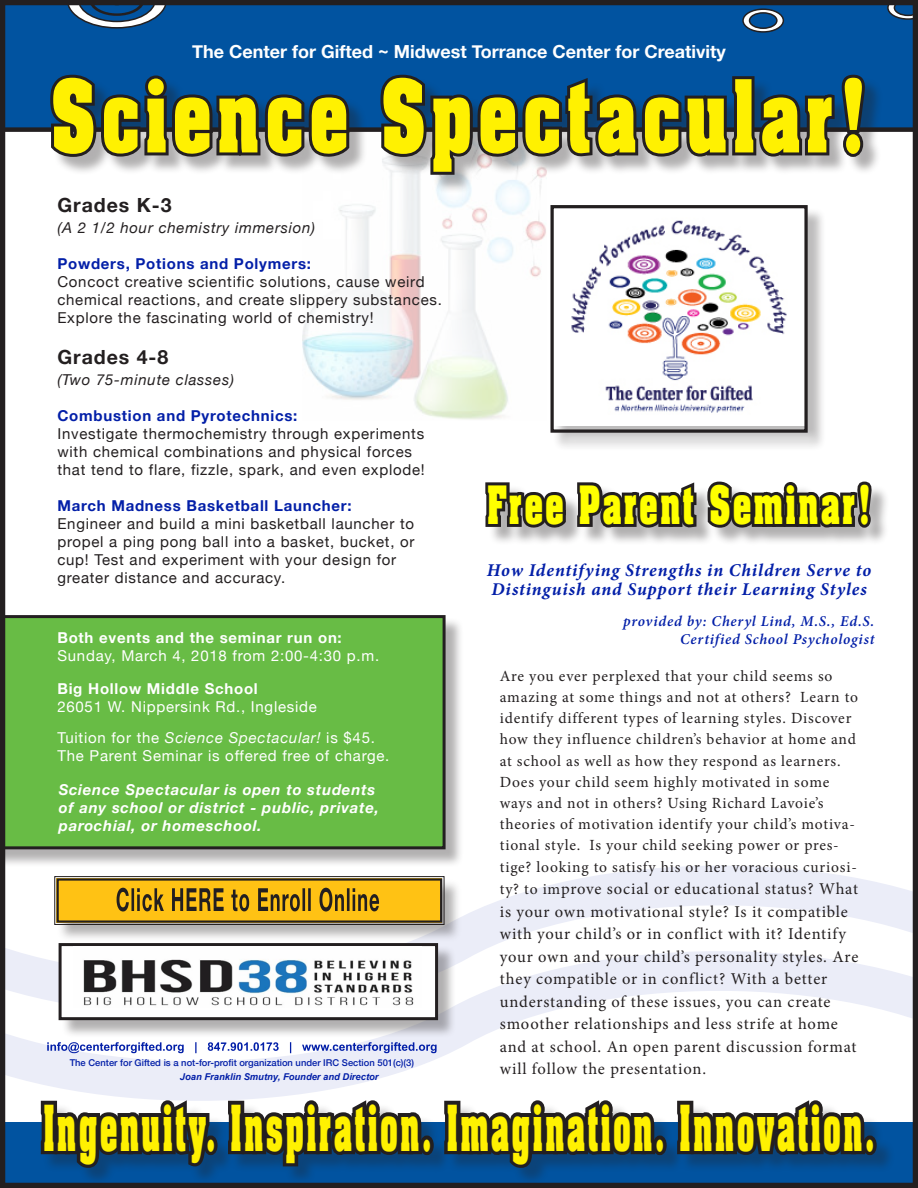
<style>
.page{position:relative;width:918px;height:1188px;background:#fff}
.page>*{position:absolute;margin:0;border:0;box-sizing:border-box;transform-origin:0 0}
.t1{font:700 85.5px "Aachen";letter-spacing:.1em;color:#fff101;scale:.72 1}
.t2{font:700 54px "Aachen";letter-spacing:.1em;color:#fff101;scale:.52 1}
.t3{font:700 45px "Aachen";letter-spacing:.09em;color:#ff0;scale:.65 1}
.t4{font:700 19.5px "Helvetica Neue";letter-spacing:.05em;color:#231f20}
.t5{font:italic 700 18px "Minion Pro";letter-spacing:.045em;color:#031fa8}
.t6{font:700 18px "Helvetica Neue";color:#fff}
.t7{font:16.5px/22.5px "Minion Pro";letter-spacing:.045em;color:#231f20}
.t8{font:15.6px/21.1px "Minion Pro";letter-spacing:.05em;color:#231f20}
.t9{font:15px/18px "Helvetica Neue";letter-spacing:.05em;color:#231f20}
.t10{font:15px/18px "Helvetica Neue";letter-spacing:.05em;color:#fff}
.t11{font:italic 700 15px/18px "Helvetica Neue";letter-spacing:.05em;color:#fff}
.t12{font:700 15px "Helvetica Neue";letter-spacing:.05em;color:#031fa8}
.t13{font:italic 600 15px/18px "Minion Pro";letter-spacing:.045em;color:#031fa8;text-align:right}
.t14{font:italic 15px "Helvetica Neue";letter-spacing:.05em;color:#231f20}
.t15{font:700 15px "Helvetica Neue";letter-spacing:.05em;color:#fff}
.t16{font:500 9.45px "Helvetica Neue";color:#031fa8}
.t17{font:italic 700 9.45px "Arial";color:#031fa8}
.s1{font-style:italic}
.s2{font-size:15.6px}
</style>
<div class="page">
<img style="left:302px;top:193px;width:244px;height:227px">
<svg style="left:7px;top:1068px;width:904px;height:55px"></svg>
<svg style="left:7px;top:867px;width:904px;height:201px"></svg>
<div style="left:7px;top:7px;width:904px;height:125px;background:#0153a0"></div>
<svg style="left:886px;top:7px;width:25px;height:14px"></svg>
<svg style="left:742px;top:8px;width:43px;height:25px"></svg>
<svg style="left:66px;top:7px;width:102px;height:22px"></svg>
<div style="left:0;top:1123px;width:918px;height:65px;background:#0153a0"></div>
<div style="left:0;top:617px;width:464px;height:251px;background:#231f20;opacity:.35"></div>
<div style="left:7px;top:615px;width:439px;height:234px;background:#68bc45"></div>
<div style="left:43px;top:1103px;width:852px;height:83px;background:#231f20;opacity:.3"></div>
<svg style="left:37px;top:1097px;width:176px;height:84px"></svg>
<div style="left:204px;top:1136px;width:14px;height:19px;border:7px solid #231f20;border-radius:50%"></div>
<svg style="left:224px;top:1097px;width:202px;height:73px"></svg>
<div style="left:420px;top:1136px;width:14px;height:19px;border:7px solid #231f20;border-radius:50%"></div>
<svg style="left:441px;top:1097px;width:218px;height:74px"></svg>
<div style="left:653px;top:1136px;width:14px;height:19px;border:7px solid #231f20;border-radius:50%"></div>
<svg style="left:674px;top:1097px;width:195px;height:84px"></svg>
<div style="left:863px;top:1136px;width:14px;height:19px;border:7px solid #231f20;border-radius:50%"></div>
<div style="left:488px;top:485px;width:401px;height:61px;background:#231f20;opacity:.35"></div>
<svg style="left:485px;top:481px;width:389px;height:52px"></svg>
<div style="left:53px;top:77px;width:830px;height:116px;background:#231f20;opacity:.35"></div>
<svg style="left:46px;top:72px;width:306px;height:89px;background:#345270"></svg>
<svg style="left:376px;top:72px;width:490px;height:106px;background:#506881"></svg>
<svg style="left:47px;top:1042px;width:390px;height:11px"></svg>
<div style="left:553px;top:207px;width:273px;height:244px;background:#231f20;opacity:.3"></div>
<img style="left:554px;top:209px;width:250px;height:217px">
<div style="left:550px;top:205px;width:258px;height:228px;border:3px solid #231f20"></div>
<div style="left:56px;top:878px;width:407px;height:65px;background:#231f20;opacity:.35"></div>
<svg style="left:54px;top:876px;width:391px;height:49px;background:#c29720"></svg>
<div style="left:61px;top:945px;width:396px;height:94px;background:#231f20;opacity:.35"></div>
<div style="left:60px;top:945px;width:377px;height:74px;background:#fff"></div>
<div style="left:59px;top:943px;width:379px;height:77px;border:3px solid #231f20"></div>
<img style="left:73px;top:946px;width:349px;height:60px">
<div style="left:0;top:0;width:918px;height:1188px;border:6px solid #231f20"></div>
<p class="t6" style="left:192px;top:37px;width:535px">The Center for Gifted ~ Midwest Torrance Center for Creativity</p>
<p class="t1" style="left:51px;top:55px;width:1134px">Science Spectacular!</p>
<p class="t4" style="left:57px;top:190px;width:116px">Grades K-3</p>
<p class="t14" style="left:57px;top:217px;width:259px">(A 2 1/2 hour chemistry immersion)</p>
<p class="t12" style="left:57px;top:252px;width:255px">Powders, Potions and Polymers:</p>
<p class="t9" style="left:57px;top:274px;width:386px">Concoct creative scientific solutions, cause weird chemical reactions, and create slippery substances.<br>Explore the fascinating world of chemistry!</p>
<p class="t4" style="left:57px;top:342px;width:112px">Grades 4-8</p>
<p class="t14" style="left:57px;top:369px;width:178px">(Two 75-minute classes)</p>
<p class="t12" style="left:57px;top:404px;width:241px">Combustion and Pyrotechnics:</p>
<p class="t9" style="left:57px;top:426px;width:369px">Investigate thermochemistry through experiments with chemical combinations and physical forces that tend to flare, fizzle, spark, and even explode!</p>
<p class="t12" style="left:57px;top:494px;width:296px">March Madness Basketball Launcher:</p>
<p class="t9" style="left:57px;top:516px;width:359px">Engineer and build a mini basketball launcher to propel a ping pong ball into a basket, bucket, or cup! Test and experiment with your design for greater distance and accuracy.</p>
<p class="t15" style="left:57px;top:626px;width:286px">Both events and the seminar run on:</p>
<p class="t10" style="left:57px;top:648px;width:323px">Sunday, March 4, 2018 from 2:00-4:30 p.m.</p>
<p class="t15" style="left:57px;top:677px;width:202px">Big Hollow Middle School</p>
<p class="t10" style="left:57px;top:698px;width:261px">26051 W. Nippersink Rd., Ingleside</p>
<p class="t10" style="left:57px;top:730px;width:334px">Tuition for the <span class="s1">Science Spectacular!</span> is $45.<br>The Parent Seminar is offered free of charge.</p>
<p class="t11" style="left:59px;top:781px;width:322px">Science Spectacular is open to students of any school or district - public, private, parochial, or homeschool.</p>
<p class="t16" style="left:70px;top:1055px;width:346px">The Center for Gifted is a not-for-profit organization under IRC Section 501(c)(3)</p>
<p class="t17" style="left:180px;top:1071px;width:200px">Joan Franklin Smutny, Founder and Director</p>
<p class="t3" style="left:487px;top:472px;width:592px">Free Parent Seminar!</p>
<p class="t5" style="left:487px;top:557px;width:386px">How Identifying Strengths in Children Serve to</p>
<p class="t5" style="left:491px;top:576px;width:377px">Distinguish and Support their Learning Styles</p>
<p class="t13" style="left:623px;top:612px;width:253px">provided by: Cheryl Lind, M.S., Ed.S.<br>Certified School Psychologist</p>
<p class="t8" style="left:500px;top:665px;width:360px">Are you ever perplexed that your child seems so amazing at some things and not at others? Learn to identify different types of learning styles. Discover how they influence children’s behavior at home and at school as well as how they respond as learners.<br>Does your child seem highly motivated in some ways and not in others? Using Richard Lavoie’s theories of motivation identify your child’s motiva&shy;tional style. Is your child seeking power or pres&shy;tige? looking to satisfy his or her voracious curiosi-</p>
<p class="t7" style="left:500px;top:878px;width:360px"><span class="s2">ty? to im</span>prove social or educational status? What is your own motivational style? Is it compatible with your child’s or in conflict with it? Identify your own and your child’s personality styles. Are they compatible or in conflict? With a better understanding of these issues, you can create smoother relationships and less strife at home and at school. An open parent discussion format will follow the presentation.</p>
<p class="t2" style="left:43px;top:1089px;width:1600px">Ingenuity. Inspiration. Imagination. Innovation.</p>
</div>
